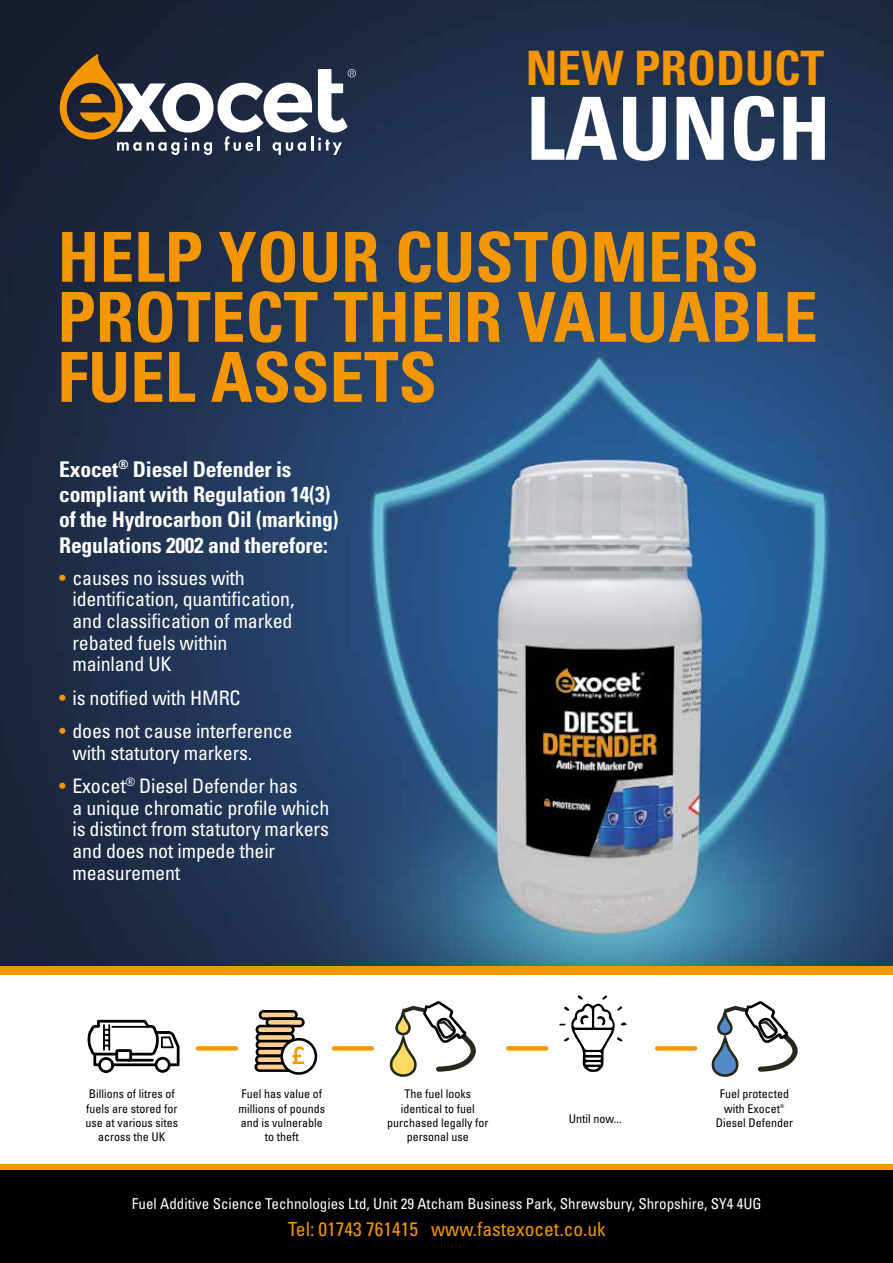
<style>
.page{position:relative;width:893px;height:1263px;background:#fff}
.page>*{position:absolute;margin:0;border:0;box-sizing:border-box;transform-origin:0 0}
.t1{font:700 condensed 87.15px "Univers";color:#fff}
.t2{font:700 condensed 69px/60px "Univers";color:#f49600}
.t3{font:700 condensed 47.55px "Univers";color:#f49600}
.t4{font:700 condensed 21.6px/25.5px "Univers";letter-spacing:-.01em;color:#fff}
.t5{font:condensed 19.95px/21.6px "Univers";letter-spacing:-.01em;color:#fff}
.t6{font:condensed 19.5px "Univers";color:#f49600}
.t7{font:condensed 15px "Univers";color:#fff}
.t8{font:condensed 12px/14.2px "Univers";color:#000;text-align:center}
.t9{font:condensed 5.25px "Univers";color:#000}
.s1{color:#f49600}
</style>
<div class="page">
<img style="left:0;top:0;width:893px;height:966px">
<svg style="left:559px;top:995px;width:68px;height:77px"></svg>
<svg style="left:88px;top:1020px;width:92px;height:53px"></svg>
<svg style="left:391px;top:1001px;width:84px;height:76px"></svg>
<div style="left:260px;top:1011px;width:36px;height:7px;background:#fccd8e;border-radius:4px"></div>
<div style="left:259px;top:1010px;width:39px;height:10px;border:3px solid #000;border-radius:4px"></div>
<div style="left:267px;top:1019px;width:36px;height:7px;background:#fccd8e;border-radius:4px"></div>
<div style="left:266px;top:1017px;width:39px;height:10px;border:3px solid #000;border-radius:4px"></div>
<div style="left:257px;top:1026px;width:36px;height:7px;background:#fccd8e;border-radius:4px"></div>
<div style="left:256px;top:1025px;width:39px;height:10px;border:3px solid #000;border-radius:4px"></div>
<div style="left:257px;top:1034px;width:36px;height:7px;background:#fccd8e;border-radius:4px"></div>
<div style="left:256px;top:1032px;width:39px;height:10px;border:3px solid #000;border-radius:4px"></div>
<div style="left:257px;top:1041px;width:36px;height:7px;background:#fccd8e;border-radius:4px"></div>
<div style="left:256px;top:1040px;width:39px;height:10px;border:3px solid #000;border-radius:4px"></div>
<div style="left:257px;top:1048px;width:36px;height:8px;background:#fccd8e;border-radius:4px"></div>
<div style="left:256px;top:1047px;width:39px;height:10px;border:3px solid #000;border-radius:4px"></div>
<div style="left:256px;top:1056px;width:37px;height:7px;background:#fccd8e;border-radius:4px"></div>
<div style="left:255px;top:1055px;width:39px;height:10px;border:3px solid #000;border-radius:4px"></div>
<div style="left:256px;top:1063px;width:36px;height:8px;background:#fccd8e;border-radius:4px"></div>
<div style="left:254px;top:1062px;width:40px;height:10px;border:3px solid #000;border-radius:4px"></div>
<div style="left:282px;top:1039px;width:34px;height:34px;background:#fff;border-radius:50%"></div>
<div style="left:280px;top:1038px;width:37px;height:37px;border:3px solid #000;border-radius:50%"></div>
<svg style="left:292px;top:1046px;width:12px;height:18px"></svg>
<svg style="left:713px;top:1001px;width:84px;height:76px"></svg>
<svg style="left:60px;top:54px;width:296px;height:101px"></svg>
<svg style="left:0;top:1164px;width:893px;height:7px;background:#d18000"></svg>
<div style="left:0;top:966px;width:893px;height:9px;background:#f49600"></div>
<div style="left:0;top:1171px;width:893px;height:92px;background:#000"></div>
<svg style="left:198px;top:1046px;width:38px;height:4px"></svg>
<svg style="left:334px;top:1046px;width:38px;height:4px"></svg>
<svg style="left:508px;top:1046px;width:38px;height:4px"></svg>
<svg style="left:657px;top:1046px;width:38px;height:4px"></svg>
<h3 class="t3" style="left:526px;top:39px;width:300px">NEW PRODUCT</h3>
<h1 class="t1" style="left:526px;top:75px;width:306px">LAUNCH</h1>
<h2 class="t2" style="left:57px;top:226px;width:762px">HELP YOUR CUSTOMERS<br>PROTECT THEIR VALUABLE<br>FUEL ASSETS</h2>
<p class="t4" style="left:59px;top:456px;width:281px">Exocet<sup>®</sup> Diesel Defender is compliant with Regulation 14(3) of the Hydrocarbon Oil (marking)<br>Regulations 2002 and therefore:</p>
<p class="t5" style="left:73px;top:566px;width:223px;text-indent:-13px"><span class="s1">•</span> causes no issues with identification, quantification, and classification of marked rebated fuels within mainland UK</p>
<p class="t5" style="left:59px;top:686px;width:183px"><span class="s1">•</span> is notified with HMRC</p>
<p class="t5" style="left:73px;top:720px;width:222px;text-indent:-13px"><span class="s1">•</span> does not cause interference with statutory markers.</p>
<p class="t5" style="left:73px;top:774px;width:259px;text-indent:-13px"><span class="s1">•</span> Exocet<sup>®</sup> Diesel Defender has<br>a unique chromatic profile which is distinct from statutory markers and does not impede their measurement</p>
<p class="t8" style="left:85px;top:1087px;width:94px">Billions of litres of fuels are stored for use at various sites across the UK</p>
<p class="t8" style="left:387px;top:1087px;width:103px">The fuel looks identical to fuel purchased legally for personal use</p>
<p class="t8" style="left:720px;top:1087px;width:71px">Fuel protected with Exocet</p>
<p class="t8" style="left:239px;top:1087px;width:88px">Fuel has value of millions of pounds and is vulnerable to theft</p>
<p class="t9" style="left:780px;top:1103px;width:6px">®</p>
<p class="t8" style="left:716px;top:1115px;width:79px">Diesel Defender</p>
<p class="t8" style="left:569px;top:1111px;width:54px">Until now...</p>
<p class="t7" style="left:132px;top:1194px;width:631px">Fuel Additive Science Technologies Ltd, Unit 29 Atcham Business Park, Shrewsbury, Shropshire, SY4 4UG</p>
<p class="t6" style="left:288px;top:1217px;width:320px">Tel: 01743 761415 www.fastexocet.co.uk</p>
</div>
